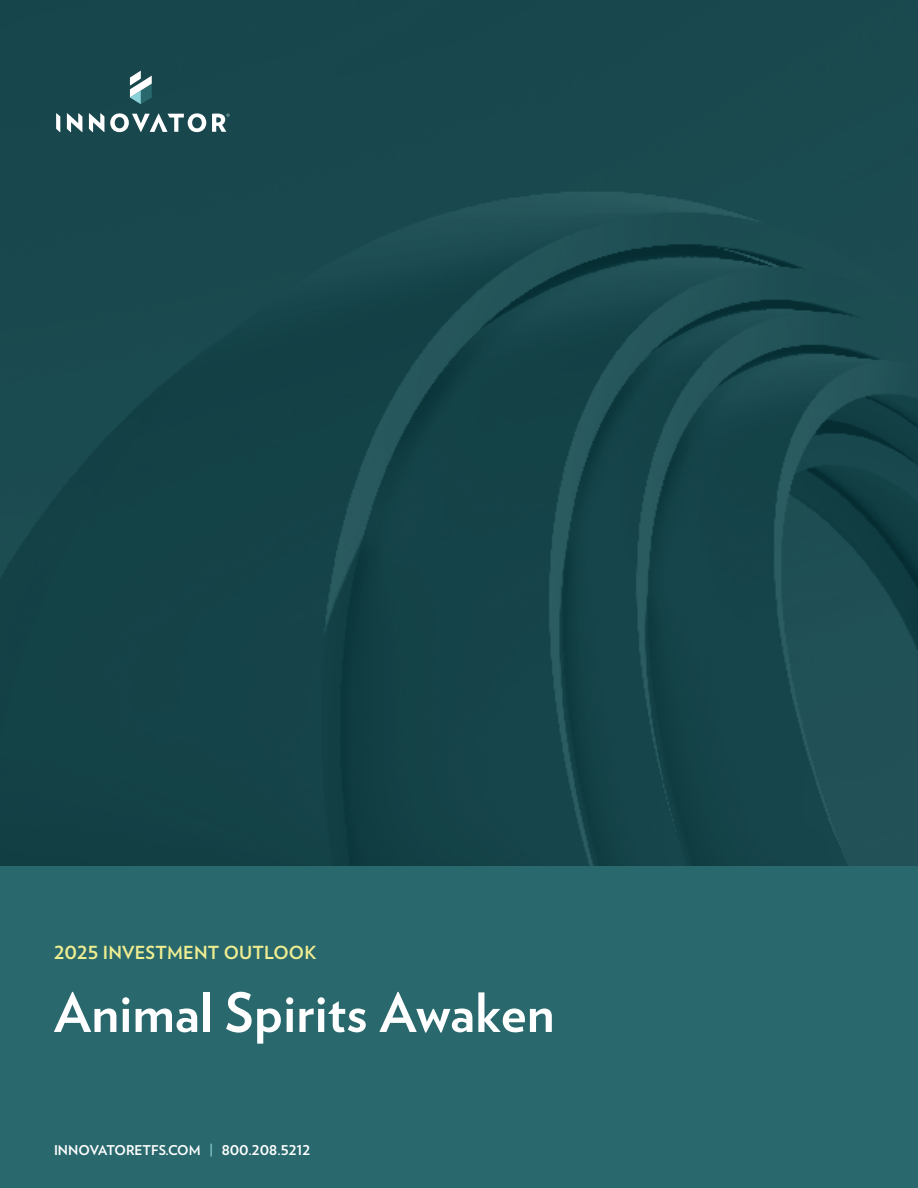
<style>
.page{position:relative;width:918px;height:1188px;background:#fff}
.page>*{position:absolute;margin:0;border:0;box-sizing:border-box;transform-origin:0 0}
.t1{font:700 54px "Verlag";letter-spacing:.005em;color:#fff}
.t2{font:700 18px "Verlag";letter-spacing:.01em;color:#efed91}
.t3{font:700 13.5px "Verlag";color:#fff}
.s1{color:#88d1d7}
</style>
<div class="page">
<img style="left:0;top:0;width:918px;height:866px">
<div style="left:0;top:866px;width:918px;height:322px;background:#29686d"></div>
<svg style="left:89px;top:113px;width:15px;height:19px"></svg>
<svg style="left:110px;top:113px;width:96px;height:19px"></svg>
<svg style="left:67px;top:113px;width:15px;height:19px"></svg>
<svg style="left:56px;top:113px;width:4px;height:19px"></svg>
<svg style="left:130px;top:71px;width:22px;height:33px"></svg>
<svg style="left:212px;top:114px;width:17px;height:18px"></svg>
<h2 class="t2" style="left:54px;top:938px;width:264px">2025 INVESTMENT OUTLOOK</h2>
<h1 class="t1" style="left:54px;top:970px;width:502px">Animal Spirits Awaken</h1>
<p class="t3" style="left:54px;top:1140px;width:258px">INNOVATORETFS.COM <span class="s1">|</span> 800.208.5212</p>
</div>
